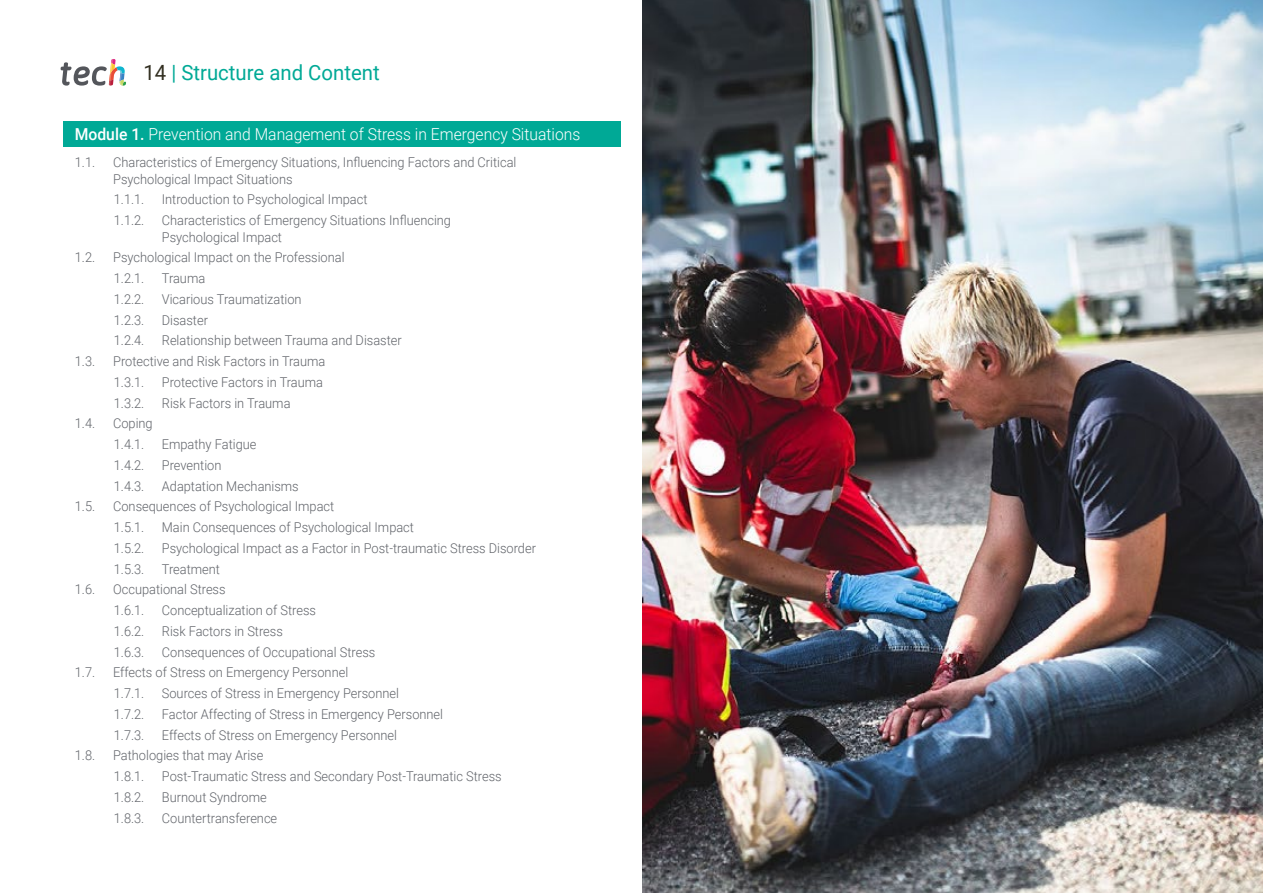
<style>
.page{position:relative;width:1263px;height:893px;background:#fff}
.page>*{position:absolute;margin:0;border:0;box-sizing:border-box;transform-origin:0 0}
.t1{font:21px "Roboto";color:#00a996}
.t2{font:300 16.5px "Roboto";color:#fff;scale:.95 1}
.t3{font:300 13.5px/20.7px "Roboto";color:#61646a;scale:.95 1}
.s1{color:#312e20}
.s2{font-weight:500}
</style>
<div class="page">
<svg style="left:61px;top:59px;width:65px;height:27px"></svg>
<div style="left:64px;top:121px;width:557px;height:25px;background:#00a996"></div>
<img style="left:642px;top:0;width:621px;height:893px">
<h1 class="t1" style="left:144px;top:57px;width:238px"><span class="s1">14</span> | Structure and Content</h1>
<p class="t2" style="left:75px;top:123px;width:534px"><span class="s2">Module 1.</span> Prevention and Management of Stress in Emergency Situations</p>
<p class="t3" style="left:75px;top:151px;width:23px">1.1.</p>
<p class="t3" style="left:113px;top:154px;width:426px;line-height:16.5px">Characteristics of Emergency Situations, Influencing Factors and Critical<br>Psychological Impact Situations</p>
<p class="t3" style="left:114px;top:189px;width:34px">1.1.1.</p>
<p class="t3" style="left:162px;top:189px;width:218px">Introduction to Psychological Impact</p>
<p class="t3" style="left:114px;top:209px;width:34px">1.1.2.</p>
<p class="t3" style="left:162px;top:212px;width:306px;line-height:16.5px">Characteristics of Emergency Situations Influencing<br>Psychological Impact</p>
<p class="t3" style="left:75px;top:247px;width:23px">1.2.</p>
<p class="t3" style="left:113px;top:247px;width:245px">Psychological Impact on the Professional<br>1.2.1.</p>
<p class="t3" style="left:162px;top:267px;width:47px">Trauma</p>
<p class="t3" style="left:114px;top:288px;width:34px">1.2.2.</p>
<p class="t3" style="left:162px;top:288px;width:149px">Vicarious Traumatization</p>
<p class="t3" style="left:114px;top:309px;width:34px">1.2.3.</p>
<p class="t3" style="left:162px;top:309px;width:50px">Disaster</p>
<p class="t3" style="left:114px;top:330px;width:34px">1.2.4.</p>
<p class="t3" style="left:162px;top:330px;width:254px">Relationship between Trauma and Disaster</p>
<p class="t3" style="left:75px;top:350px;width:23px">1.3.</p>
<p class="t3" style="left:113px;top:350px;width:225px">Protective and Risk Factors in Trauma<br>1.3.1.</p>
<p class="t3" style="left:162px;top:371px;width:171px">Protective Factors in Trauma</p>
<p class="t3" style="left:114px;top:392px;width:34px">1.3.2.</p>
<p class="t3" style="left:162px;top:392px;width:137px">Risk Factors in Trauma</p>
<p class="t3" style="left:75px;top:413px;width:23px">1.4.</p>
<p class="t3" style="left:113px;top:413px;width:43px">Coping<br>1.4.1.</p>
<p class="t3" style="left:162px;top:433px;width:101px">Empathy Fatigue</p>
<p class="t3" style="left:114px;top:454px;width:34px">1.4.2.</p>
<p class="t3" style="left:162px;top:454px;width:64px">Prevention</p>
<p class="t3" style="left:114px;top:475px;width:34px">1.4.3.</p>
<p class="t3" style="left:162px;top:475px;width:146px">Adaptation Mechanisms</p>
<p class="t3" style="left:75px;top:496px;width:23px">1.5.</p>
<p class="t3" style="left:113px;top:496px;width:234px">Consequences of Psychological Impact<br>1.5.1.</p>
<p class="t3" style="left:162px;top:516px;width:267px">Main Consequences of Psychological Impact</p>
<p class="t3" style="left:114px;top:537px;width:34px">1.5.2.</p>
<p class="t3" style="left:162px;top:537px;width:395px">Psychological Impact as a Factor in Post-traumatic Stress Disorder</p>
<p class="t3" style="left:114px;top:558px;width:34px">1.5.3.</p>
<p class="t3" style="left:162px;top:558px;width:63px">Treatment</p>
<p class="t3" style="left:75px;top:579px;width:23px">1.6.</p>
<p class="t3" style="left:113px;top:579px;width:120px">Occupational Stress<br>1.6.1.</p>
<p class="t3" style="left:162px;top:599px;width:164px">Conceptualization of Stress</p>
<p class="t3" style="left:114px;top:620px;width:34px">1.6.2.</p>
<p class="t3" style="left:162px;top:620px;width:129px">Risk Factors in Stress</p>
<p class="t3" style="left:114px;top:641px;width:34px">1.6.3.</p>
<p class="t3" style="left:162px;top:641px;width:226px">Consequences of Occupational Stress</p>
<p class="t3" style="left:75px;top:662px;width:23px">1.7.</p>
<p class="t3" style="left:113px;top:662px;width:249px">Effects of Stress on Emergency Personnel<br>1.7.1.</p>
<p class="t3" style="left:162px;top:682px;width:251px">Sources of Stress in Emergency Personnel</p>
<p class="t3" style="left:114px;top:703px;width:34px">1.7.2.</p>
<p class="t3" style="left:162px;top:703px;width:298px">Factor Affecting of Stress in Emergency Personnel</p>
<p class="t3" style="left:114px;top:724px;width:34px">1.7.3.</p>
<p class="t3" style="left:162px;top:724px;width:249px">Effects of Stress on Emergency Personnel</p>
<p class="t3" style="left:75px;top:745px;width:23px">1.8.</p>
<p class="t3" style="left:113px;top:745px;width:160px">Pathologies that may Arise<br>1.8.1.</p>
<p class="t3" style="left:162px;top:765px;width:359px">Post-Traumatic Stress and Secondary Post-Traumatic Stress</p>
<p class="t3" style="left:114px;top:786px;width:34px">1.8.2.</p>
<p class="t3" style="left:162px;top:786px;width:112px">Burnout Syndrome</p>
<p class="t3" style="left:114px;top:807px;width:34px">1.8.3.</p>
<p class="t3" style="left:162px;top:807px;width:123px">Countertransference</p>
</div>
